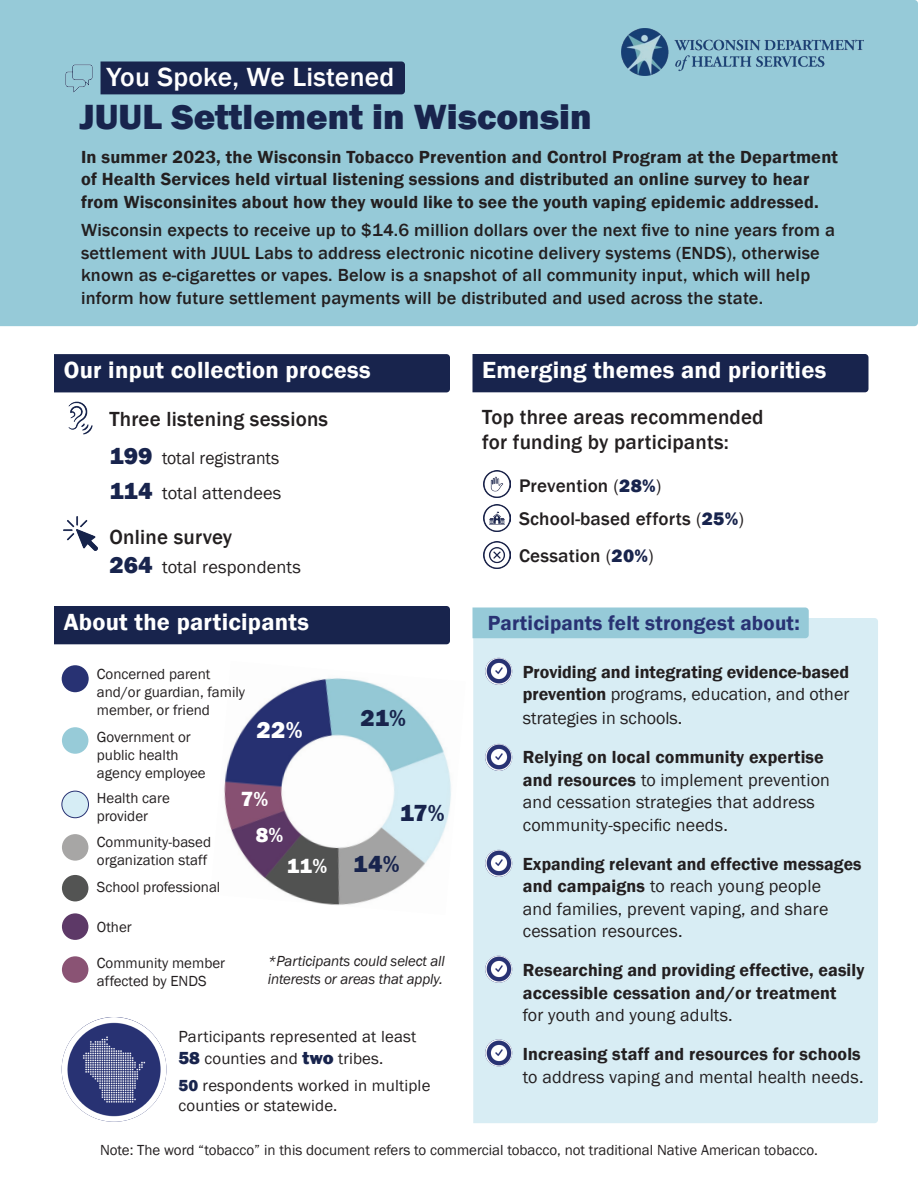
<style>
.page{position:relative;width:918px;height:1188px;background:#fff}
.page>*{position:absolute;margin:0;border:0;box-sizing:border-box;transform-origin:0 0}
.t1{font:800 36px "Franklin Gothic";color:#18244d}
.t2{font:500 27px "Franklin Gothic";letter-spacing:.01em;color:#fff}
.t3{font:600 24px "Franklin Gothic";letter-spacing:.01em;color:#fff}
.t4{font:800 24px "Franklin Gothic";color:#18244d}
.t5{font:800 24px "Franklin Gothic";color:#fff}
.t6{font:800 21.15px "Franklin Gothic";color:#fff}
.t7{font:500 21px/25.2px "Franklin Gothic";letter-spacing:.01em;color:#231f20}
.t8{font:600 21px "Franklin Gothic";letter-spacing:.01em;color:#283273}
.t9{font:500 18.75px "Franklin Gothic";letter-spacing:.01em;color:#231f20}
.t10{font:600 18px/22.5px "Franklin Gothic";letter-spacing:.01em;color:#231f20}
.t11{font:500 18px/22.5px "Franklin Gothic";letter-spacing:.01em;color:#231f20}
.t12{font:18px/22.5px "Franklin Gothic";letter-spacing:.01em;color:#231f20}
.t13{font:16.5px/19.8px "Franklin Gothic";letter-spacing:.01em;color:#231f20}
.t14{font:15px/18px "Franklin Gothic";color:#231f20}
.t15{font:italic 15px/18px "Franklin Gothic";letter-spacing:-.01em;color:#231f20}
.s1{font-weight:800;font-size:24px;color:#18244d}
.s2{font-weight:600}
.s3{font-weight:800;font-size:18px;color:#18244d}
.s4{font-weight:800;color:#18244d}
.s5{font-weight:400}
</style>
<div class="page">
<div style="left:473px;top:618px;width:405px;height:505px;background:#d8edf4"></div>
<div style="left:472px;top:608px;width:337px;height:30px;background:#96cad8"></div>
<img style="left:224px;top:678px;width:227px;height:227px">
<div style="left:0;top:0;width:918px;height:326px;background:#96cad8"></div>
<div style="left:101px;top:62px;width:304px;height:32px;background:#18244d"></div>
<img style="left:621px;top:29px;width:243px;height:47px">
<div style="left:54px;top:354px;width:396px;height:38px;background:#18244d"></div>
<div style="left:54px;top:606px;width:396px;height:38px;background:#18244d"></div>
<img style="left:68px;top:401px;width:25px;height:34px">
<img style="left:64px;top:517px;width:34px;height:33px">
<div style="left:62px;top:665px;width:27px;height:27px;background:#283273;border-radius:50%"></div>
<div style="left:62px;top:727px;width:26px;height:27px;background:#97cbd8;border-radius:50%"></div>
<div style="left:62px;top:791px;width:26px;height:27px;background:#d6edf5;border-radius:50%"></div>
<div style="left:62px;top:791px;width:27px;height:27px;border:1px solid #283273;border-radius:50%"></div>
<div style="left:62px;top:834px;width:26px;height:27px;background:#a7a6a5;border-radius:50%"></div>
<div style="left:62px;top:875px;width:26px;height:26px;background:#535453;border-radius:50%"></div>
<div style="left:62px;top:913px;width:26px;height:27px;background:#5d3967;border-radius:50%"></div>
<div style="left:62px;top:956px;width:26px;height:27px;background:#8a5374;border-radius:50%"></div>
<div style="left:472px;top:354px;width:396px;height:38px;background:#18244d"></div>
<img style="left:484px;top:470px;width:27px;height:27px">
<img style="left:484px;top:504px;width:27px;height:27px">
<img style="left:484px;top:542px;width:27px;height:27px">
<img style="left:485px;top:658px;width:27px;height:27px;border-radius:14px">
<img style="left:485px;top:744px;width:27px;height:27px;border-radius:14px">
<img style="left:485px;top:850px;width:27px;height:27px;border-radius:14px">
<img style="left:485px;top:956px;width:27px;height:27px;border-radius:14px">
<img style="left:485px;top:1039px;width:27px;height:27px;border-radius:14px">
<img style="left:62px;top:62px;width:34px;height:33px">
<img style="left:62px;top:1017px;width:104px;height:105px;border-radius:52px">
<p class="t2" style="left:106px;top:61px;width:289px">You Spoke, We Listened</p>
<p class="t1" style="left:80px;top:94px;width:514px">JUUL Settlement in Wisconsin</p>
<p class="t10" style="left:81px;top:146px;width:759px">In summer 2023, the Wisconsin Tobacco Prevention and Control Program at the Department</p>
<p class="t10" style="left:81px;top:168px;width:739px">of Health Services held virtual listening sessions and distributed an online survey to hear from Wisconsinites about how they would like to see the youth vaping epidemic addressed.</p>
<p class="t11" style="left:81px;top:219px;width:756px">Wisconsin expects to receive up to $14.6 million dollars over the next five to nine years from a settlement with JUUL Labs to address electronic nicotine delivery systems (ENDS), otherwise known as e-cigarettes or vapes. Below is a snapshot of all community input, which will help</p>
<p class="t11" style="left:81px;top:287px;width:684px">inform how future settlement payments will be distributed and used across the state.</p>
<p class="t3" style="left:64px;top:356px;width:308px">Our input collection process</p>
<p class="t7" style="left:110px;top:406px;width:220px">Three listening sessions</p>
<p class="t12" style="left:110px;top:447px;width:171px"><span class="s1">199</span> total registrants</p>
<p class="t12" style="left:110px;top:482px;width:173px"><span class="s1">114</span> total attendees</p>
<p class="t7" style="left:110px;top:525px;width:124px">Online survey</p>
<p class="t12" style="left:110px;top:556px;width:193px"><span class="s1">264</span> total respondents</p>
<p class="t3" style="left:64px;top:608px;width:247px">About the participants</p>
<p class="t14" style="left:97px;top:665px;width:115px">Concerned parent</p>
<p class="t14" style="left:97px;top:683px;width:150px">and/or guardian, family member, or friend</p>
<p class="t5" style="left:256px;top:714px;width:48px">22<span class="s2">%</span></p>
<p class="t4" style="left:360px;top:702px;width:47px">21<span class="s2">%</span></p>
<p class="t14" style="left:97px;top:728px;width:95px">Government or</p>
<p class="t14" style="left:97px;top:746px;width:83px">public health</p>
<p class="t14" style="left:97px;top:764px;width:110px">agency employee</p>
<p class="t14" style="left:97px;top:789px;width:75px">Health care provider</p>
<p class="t14" style="left:97px;top:833px;width:116px">Community-based organization staff</p>
<p class="t14" style="left:97px;top:878px;width:125px">School professional</p>
<p class="t14" style="left:97px;top:918px;width:36px">Other</p>
<p class="t14" style="left:97px;top:955px;width:130px">Community member affected by ENDS</p>
<p class="t15" style="left:268px;top:953px;width:179px">*Participants could select all interests or areas that apply.</p>
<p class="t6" style="left:241px;top:785px;width:29px">7<span class="s2">%</span></p>
<p class="t4" style="left:400px;top:797px;width:46px">17<span class="s2">%</span></p>
<p class="t6" style="left:256px;top:821px;width:29px">8<span class="s2">%</span></p>
<p class="t6" style="left:287px;top:853px;width:42px">11<span class="s2">%</span></p>
<p class="t4" style="left:353px;top:849px;width:48px">14<span class="s2">%</span></p>
<p class="t13" style="left:178px;top:1027px;width:239px">Participants represented at least</p>
<p class="t13" style="left:178px;top:1049px;width:206px"><span class="s3">58</span> counties and <span class="s3">two</span> tribes.</p>
<p class="t13" style="left:178px;top:1076px;width:253px"><span class="s4">50</span> respondents worked in multiple counties or statewide.</p>
<p class="t3" style="left:482px;top:356px;width:346px">Emerging themes and priorities</p>
<p class="t7" style="left:482px;top:404px;width:283px">Top three areas recommended for funding by participants:</p>
<p class="t9" style="left:519px;top:474px;width:144px">Prevention <span class="s5">(</span><span class="s4">28%</span><span class="s5">)</span></p>
<p class="t9" style="left:519px;top:507px;width:227px">School-based efforts <span class="s5">(</span><span class="s4">25%</span><span class="s5">)</span></p>
<p class="t9" style="left:519px;top:544px;width:136px">Cessation <span class="s5">(</span><span class="s4">20%</span><span class="s5">)</span></p>
<p class="t8" style="left:488px;top:610px;width:314px">Participants felt strongest about:</p>
<p class="t10" style="left:523px;top:660px;width:328px;line-height:23.2px;text-align:justify;text-indent:-27px">• Providing and integrating evidence-based prevention <span class="s5">programs, education, and other strategies in schools.</span></p>
<p class="t12" style="left:523px;top:746px;width:309px;text-indent:-27px"><span class="s2">• Relying on local community expertise and resources</span> to implement prevention and cessation strategies that address community-specific needs.</p>
<p class="t12" style="left:523px;top:853px;width:340px;text-indent:-27px"><span class="s2">• Expanding relevant and effective messages and campaigns</span> to reach young people<br>and families, prevent vaping, and share cessation resources.</p>
<p class="t10" style="left:523px;top:959px;width:343px;text-indent:-27px">• Researching and providing effective, easily accessible cessation and/or treatment<br><span class="s5">for youth and young adults.</span></p>
<p class="t10" style="left:496px;top:1043px;width:369px;text-align:right">• Increasing staff and resources for schools <span class="s5">to address vaping and mental health needs.</span></p>
<p class="t14" style="left:100px;top:1141px;width:719px">Note: The word “tobacco” in this document refers to commercial tobacco, not traditional Native American tobacco.</p>
</div>
